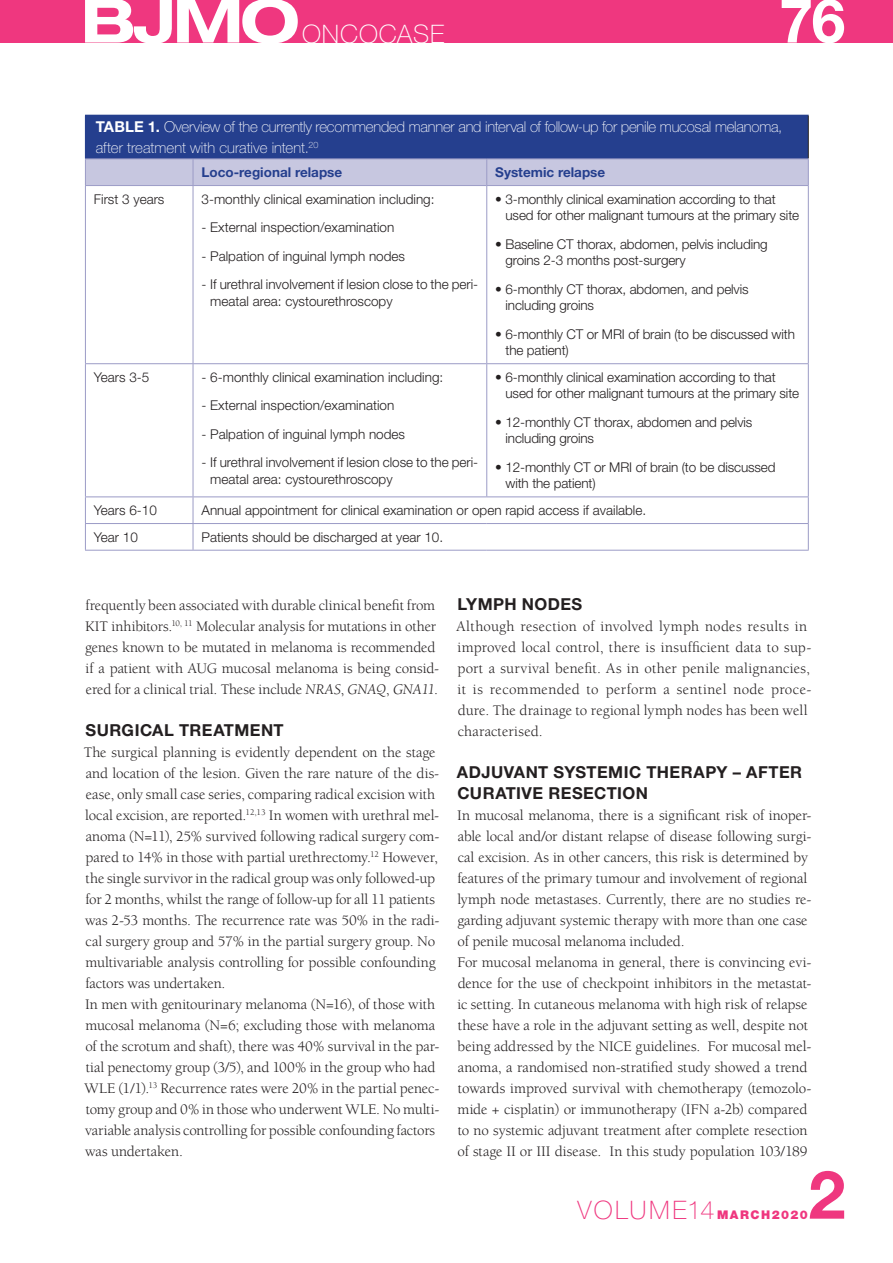
<style>
.page{position:relative;width:893px;height:1263px;background:#fff}
.page>*{position:absolute;margin:0;border:0;box-sizing:border-box;transform-origin:0 0}
.t1{font:700 66.9px "Helvetica Neue LT Std";color:#ef377f}
.t2{font:700 60.75px "Helvetica Neue LT Std";color:#fff}
.t3{font:100 25.5px "Helvetica Neue LT Std";letter-spacing:.035em;color:#fff}
.t4{font:700 16.5px/21px "Helvetica Neue LT Std";letter-spacing:.025em;color:#231f20}
.t5{font:15px/21px "Berkeley Std";letter-spacing:-.005em;color:#231f20}
.t6{font:15px/21px "Berkeley Std";letter-spacing:.015em;color:#231f20}
.t7{font:100 15px/21px "Helvetica Neue LT Std";letter-spacing:-.015em;color:#fff}
.t8{font:300 13.5px/16.5px "Helvetica Neue LT Std";color:#231f20}
.t9{font:700 13.5px "Helvetica Neue LT Std";color:#253f8e}
.t10{font:900 12px "Helvetica Neue LT Std";letter-spacing:.125em;color:#ef377f}
.s1{font-weight:700}
.s2{font-style:italic}
.s3{font-weight:100;font-size:25.5px}
</style>
<div class="page">
<div style="left:0;top:0;width:893px;height:43px;background:#ef377f"></div>
<svg style="left:85px;top:0;width:213px;height:43px"></svg>
<div style="left:85px;top:115px;width:723px;height:44px;background:#253f8e"></div>
<svg style="left:86px;top:186px;width:722px;height:364px"></svg>
<hr style="left:487px;top:115px;width:322px;height:1px;background:#253f8e">
<hr style="left:808px;top:116px;width:1px;height:43px;background:#231f20">
<hr style="left:85px;top:186px;width:1px;height:177px;background:#9b9bc6">
<hr style="left:193px;top:186px;width:1px;height:177px;background:#9b9bc6">
<hr style="left:486px;top:186px;width:1px;height:177px;background:#9b9bc6">
<hr style="left:808px;top:186px;width:1px;height:177px;background:#9b9bc6">
<hr style="left:85px;top:363px;width:108px;height:1px;background:#9b9bc6">
<hr style="left:85px;top:364px;width:1px;height:132px;background:#9b9bc6">
<hr style="left:193px;top:363px;width:294px;height:1px;background:#9b9bc6">
<hr style="left:193px;top:364px;width:1px;height:132px;background:#9b9bc6">
<hr style="left:487px;top:363px;width:322px;height:1px;background:#9b9bc6">
<hr style="left:486px;top:364px;width:1px;height:132px;background:#9b9bc6">
<hr style="left:808px;top:364px;width:1px;height:132px;background:#9b9bc6">
<hr style="left:85px;top:496px;width:108px;height:1px;background:#9b9bc6">
<hr style="left:193px;top:496px;width:294px;height:1px;background:#9b9bc6">
<hr style="left:487px;top:496px;width:322px;height:1px;background:#9b9bc6">
<hr style="left:85px;top:523px;width:108px;height:1px;background:#9b9bc6">
<svg style="left:85px;top:497px;width:1px;height:53px"></svg>
<hr style="left:85px;top:550px;width:108px;height:1px;background:#9b9bc6">
<hr style="left:193px;top:523px;width:294px;height:1px;background:#9b9bc6">
<svg style="left:193px;top:497px;width:1px;height:53px"></svg>
<hr style="left:487px;top:523px;width:322px;height:1px;background:#9b9bc6">
<svg style="left:808px;top:497px;width:1px;height:53px"></svg>
<hr style="left:193px;top:550px;width:294px;height:1px;background:#9b9bc6">
<hr style="left:487px;top:550px;width:322px;height:1px;background:#9b9bc6">
<div style="left:85px;top:159px;width:724px;height:27px;background:#c7c7e0"></div>
<hr style="left:487px;top:185px;width:322px;height:1px;background:#9b9bc6">
<h3 class="t3" style="left:302px;top:19px;width:144px">ONCOCASE</h3>
<h2 class="t2" style="left:779px;top:-17px;width:68px">76</h2>
<p class="t7" style="left:96px;top:116px;width:688px"><span class="s1">TABLE 1.</span> Overview of the currently recommended manner and interval of follow-up for penile mucosal melanoma, after treatment with curative intent.<sup>20</sup></p>
<p class="t9" style="left:202px;top:164px;width:142px">Loco-regional relapse</p>
<p class="t9" style="left:495px;top:164px;width:111px">Systemic relapse</p>
<p class="t8" style="left:94px;top:190px;width:72px">First 3 years</p>
<p class="t8" style="left:202px;top:190px;width:235px">3-monthly clinical examination including:</p>
<p class="t8" style="left:202px;top:219px;width:194px">- External inspection/examination</p>
<p class="t8" style="left:202px;top:247px;width:205px">- Palpation of inguinal lymph nodes</p>
<p class="t8" style="left:210px;top:276px;width:269px;text-indent:-9px">- If urethral involvement if lesion close to the peri&shy;meatal area: cystourethroscopy</p>
<p class="t8" style="left:505px;top:190px;width:295px;text-indent:-10px">• 3-monthly clinical examination according to that used for other malignant tumours at the primary site</p>
<p class="t8" style="left:505px;top:235px;width:264px;text-indent:-10px">• Baseline CT thorax, abdomen, pelvis including groins 2-3 months post-surgery</p>
<p class="t8" style="left:505px;top:280px;width:245px;text-indent:-10px">• 6-monthly CT thorax, abdomen, and pelvis including groins</p>
<p class="t8" style="left:505px;top:325px;width:291px;text-indent:-10px">• 6-monthly CT or MRI of brain (to be discussed with the patient)</p>
<p class="t8" style="left:94px;top:368px;width:57px">Years 3-5</p>
<p class="t8" style="left:202px;top:368px;width:243px">- 6-monthly clinical examination including:</p>
<p class="t8" style="left:202px;top:397px;width:194px">- External inspection/examination</p>
<p class="t8" style="left:202px;top:425px;width:205px">- Palpation of inguinal lymph nodes</p>
<p class="t8" style="left:210px;top:454px;width:269px;text-indent:-9px">- If urethral involvement if lesion close to the peri&shy;meatal area: cystourethroscopy</p>
<p class="t8" style="left:505px;top:368px;width:295px;text-indent:-10px">• 6-monthly clinical examination according to that used for other malignant tumours at the primary site</p>
<p class="t8" style="left:505px;top:413px;width:248px;text-indent:-10px">• 12-monthly CT thorax, abdomen and pelvis including groins</p>
<p class="t8" style="left:505px;top:458px;width:271px;text-indent:-10px">• 12-monthly CT or MRI of brain (to be discussed with the patient)</p>
<p class="t8" style="left:94px;top:502px;width:65px">Years 6-10</p>
<p class="t8" style="left:202px;top:502px;width:446px">Annual appointment for clinical examination or open rapid access if available.</p>
<p class="t8" style="left:94px;top:528px;width:46px">Year 10</p>
<p class="t8" style="left:202px;top:528px;width:243px">Patients should be discharged at year 10.</p>
<p class="t5" style="left:85px;top:595px;width:356px">frequently been associated with durable clinical benefit from KIT inhibitors.<sup>10,</sup> <sup>11</sup> Molecular analysis for mutations in other genes known to be mutated in melanoma is recommended if a patient with AUG mucosal melanoma is being consid&shy;ered for a clinical trial. These include <span class="s2">NRAS</span>, <span class="s2">GNAQ</span>, <span class="s2">GNA11</span>.</p>
<p class="t4" style="left:86px;top:719px;width:200px">SURGICAL TREATMENT</p>
<p class="t5" style="left:84px;top:742px;width:357px">The surgical planning is evidently dependent on the stage and location of the lesion. Given the rare nature of the dis&shy;ease, only small case series, comparing radical excision with local excision, are reported.<sup>12,13</sup> In women with urethral mel&shy;anoma (N=11), 25% survived following radical surgery com&shy;pared to 14% in those with partial urethrectomy.<sup>12</sup> However, the single survivor in the radical group was only followed-up for 2 months, whilst the range of follow-up for all 11 patients was 2-53 months. The recurrence rate was 50% in the radi&shy;cal surgery group and 57% in the partial surgery group. No multivariable analysis controlling for possible confounding factors was undertaken.<br>In men with genitourinary melanoma (N=16), of those with mucosal melanoma (N=6; excluding those with melanoma of the scrotum and shaft), there was 40% survival in the par&shy;tial penectomy group (3/5), and 100% in the group who had WLE (1/1).<sup>13</sup> Recurrence rates were 20% in the partial penec&shy;tomy group and 0% in those who underwent WLE. No multi&shy;variable analysis controlling for possible confounding factors was undertaken.</p>
<p class="t4" style="left:458px;top:593px;width:126px">LYMPH NODES</p>
<p class="t6" style="left:456px;top:616px;width:356px">Although resection of involved lymph nodes results in improved local control, there is insufficient data to sup&shy;port a survival benefit. As in other penile malignancies, it is recommended to perform a sentinel node proce&shy;dure. The drainage to regional lymph nodes has been well characterised.</p>
<p class="t4" style="left:457px;top:761px;width:347px">ADJUVANT SYSTEMIC THERAPY – AFTER<br>CURATIVE RESECTION</p>
<p class="t5" style="left:457px;top:805px;width:356px">In mucosal melanoma, there is a significant risk of inoper&shy;able local and/or distant relapse of disease following surgi&shy;cal excision. As in other cancers, this risk is determined by features of the primary tumour and involvement of regional lymph node metastases. Currently, there are no studies re&shy;garding adjuvant systemic therapy with more than one case of penile mucosal melanoma included.<br>For mucosal melanoma in general, there is convincing evi&shy;dence for the use of checkpoint inhibitors in the metastat&shy;ic setting. In cutaneous melanoma with high risk of relapse these have a role in the adjuvant setting as well, despite not being addressed by the NICE guidelines. For mucosal mel&shy;anoma, a randomised non-stratified study showed a trend towards improved survival with chemotherapy (temozolo&shy;mide + cisplatin) or immunotherapy (IFN a-2b) compared to no systemic adjuvant treatment after complete resection of stage II or III disease. In this study population 103/189</p>
<h1 class="t1" style="left:808px;top:1153px;width:39px">2</h1>
<p class="t10" style="left:578px;top:1207px;width:232px"><span class="s3">VOLUME14</span>MARCH2020</p>
</div>
